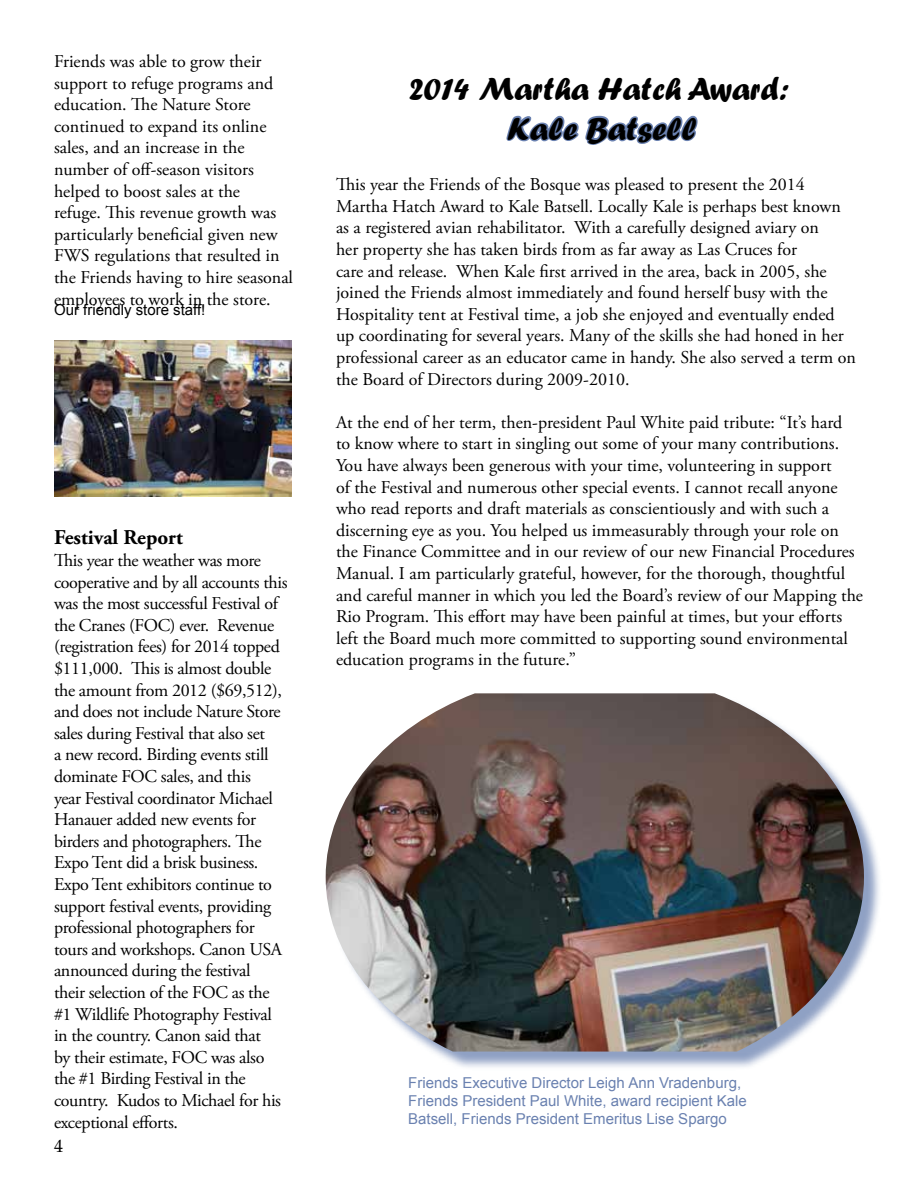
<style>
.page{position:relative;width:918px;height:1188px;background:#fff}
.page>*{position:absolute;margin:0;border:0;box-sizing:border-box;transform-origin:0 0}
.t1{font:33px/39.6px "Forte";color:#000;text-align:center}
.t2{font:700 21px "Adobe Garamond Pro";color:#000}
.t3{font:18px/21.6px "Adobe Garamond Pro";color:#000}
.t4{font:18px/21.6px "Adobe Garamond Pro";letter-spacing:-.02em;color:#000}
.t5{font:18px "Palatino Linotype";color:#000}
.t6{font:15px/18px "Arial";color:#6a81b0}
.t7{font:15px "Arial";color:#000}
</style>
<div class="page">
<svg style="left:506px;top:115px;width:192px;height:30px"></svg>
<div style="left:328px;top:696px;width:555px;height:374px;background:#6a81b0;opacity:.75"></div>
<img style="left:326px;top:693px;width:538px;height:359px">
<img style="left:54px;top:340px;width:238px;height:157px">
<p class="t3" style="left:54px;top:51px;width:241px">Friends was able to grow their support to refuge programs and education. The Nature Store continued to expand its online sales, and an increase in the number of off-season visitors helped to boost sales at the<br>refuge. This revenue growth was particularly beneficial given new<br>FWS regulations that resulted in the Friends having to hire seasonal employees to work in the store.</p>
<p class="t7" style="left:54px;top:299px;width:153px">Our friendly store staff!</p>
<p class="t2" style="left:54px;top:526px;width:131px">Festival Report</p>
<p class="t4" style="left:54px;top:550px;width:235px">This year the weather was more cooperative and by all accounts this was the most successful Festival of the Cranes (FOC) ever. Revenue (registration fees) for 2014 topped $111,000. This is almost double the amount from 2012 ($69,512), and does not include Nature Store sales during Festival that also set<br>a new record. Birding events still dominate FOC sales, and this<br>year Festival coordinator Michael<br>Hanauer added new events for birders and photographers. The<br>Expo Tent did a brisk business.<br>Expo Tent exhibitors continue to support festival events, providing professional photographers for tours and workshops. Canon USA announced during the festival<br>their selection of the FOC as the #1 Wildlife Photography Festival in the country. Canon said that<br>by their estimate, FOC was also the #1 Birding Festival in the country. Kudos to Michael for his exceptional efforts.</p>
<p class="t5" style="left:54px;top:1133px;width:10px">4</p>
<h1 class="t1" style="left:409px;top:69px;width:382px">2014 Martha Hatch Award:<br>Kale Batsell</h1>
<p class="t3" style="left:336px;top:174px;width:521px">This year the Friends of the Bosque was pleased to present the 2014<br>Martha Hatch Award to Kale Batsell. Locally Kale is perhaps best known as a registered avian rehabilitator. With a carefully designed aviary on<br>her property she has taken birds from as far away as Las Cruces for<br>care and release. When Kale first arrived in the area, back in 2005, she joined the Friends almost immediately and found herself busy with the Hospitality tent at Festival time, a job she enjoyed and eventually ended up coordinating for several years. Many of the skills she had honed in her professional career as an educator came in handy. She also served a term on the Board of Directors during 2009-2010.</p>
<p class="t3" style="left:336px;top:412px;width:529px">At the end of her term, then-president Paul White paid tribute: “It’s hard<br>to know where to start in singling out some of your many contributions.<br>You have always been generous with your time, volunteering in support<br>of the Festival and numerous other special events. I cannot recall anyone who read reports and draft materials as conscientiously and with such a discerning eye as you. You helped us immeasurably through your role on the Finance Committee and in our review of our new Financial Procedures Manual. I am particularly grateful, however, for the thorough, thoughtful and careful manner in which you led the Board’s review of our Mapping the Rio Program. This effort may have been painful at times, but your efforts left the Board much more committed to supporting sound environmental education programs in the future.”</p>
<p class="t6" style="left:408px;top:1074px;width:340px">Friends Executive Director Leigh Ann Vradenburg,<br>Friends President Paul White, award recipient Kale<br>Batsell, Friends President Emeritus Lise Spargo</p>
</div>
